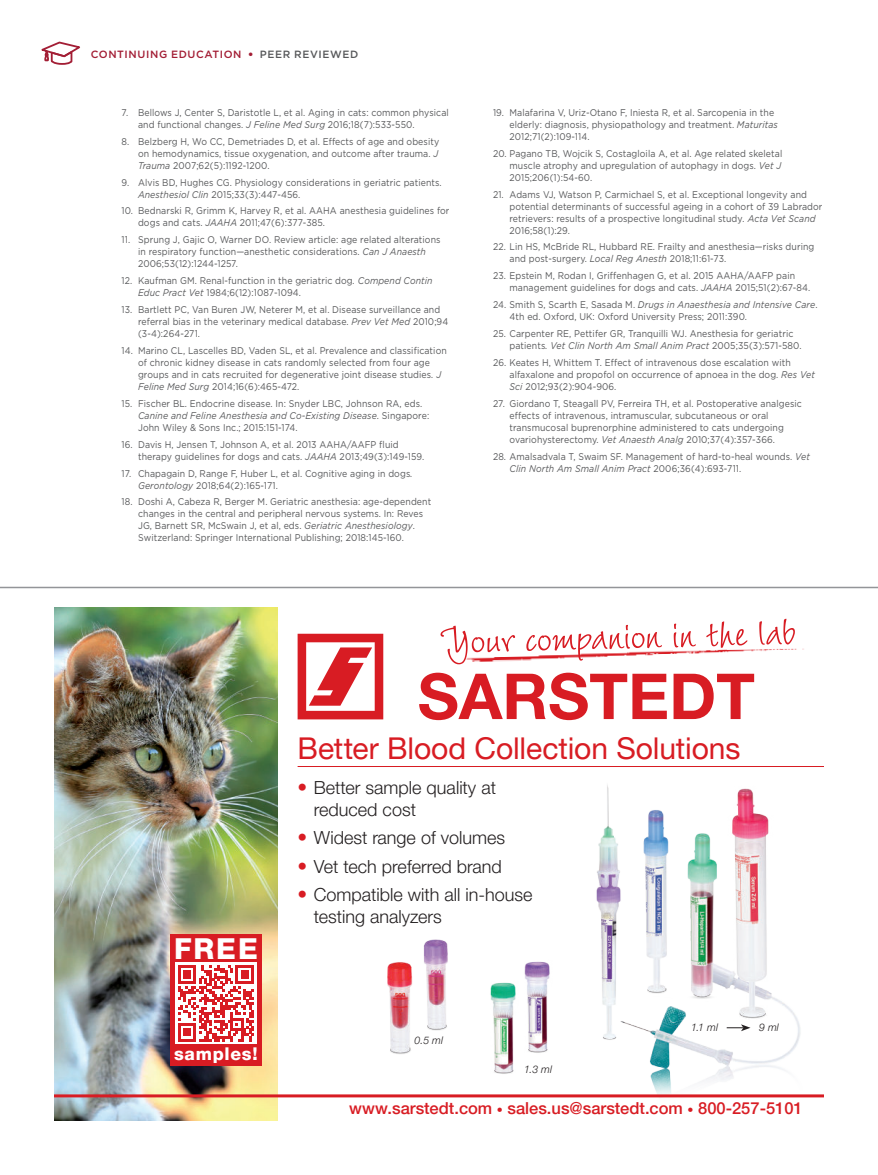
<style>
.page{position:relative;width:878px;height:1175px;background:#fff}
.page>*{position:absolute;margin:0;border:0;box-sizing:border-box;transform-origin:0 0}
.t1{font:57px "Wiesbaden Swing";color:#d81c23}
.t2{font:30px "Helvetica Neue LTW1 G";letter-spacing:-.005em;color:#d81c23}
.t3{font:800 28.8px "Helvetica Neue LTW1 G";color:#fff}
.t4{font:300 18px/21.6px "Helvetica Neue LTW1 G";color:#231f20}
.t5{font:800 17.55px "Helvetica Neue LTW1 G";letter-spacing:.04em;color:#fff}
.t6{font:500 16.5px "Helvetica Neue LTW1 G";color:#d81c23}
.t7{font:500 10.5px "Gotham";letter-spacing:.06em;color:#a31e35}
.t8{font:italic 300 10.5px "Helvetica Neue LTW1 G";letter-spacing:.015em;color:#231f20}
.t9{font:9.75px/12px "Gotham";letter-spacing:.01em;color:#57585a;scale:.9 1}
.s1{font-weight:900}
.s2{color:#57585a}
.s3{font-style:italic}
.s4{font-size:19.5px;color:#d81c23}
.s5{font-size:12px}
</style>
<div class="page">
<svg style="left:41px;top:41px;width:39px;height:24px"></svg>
<hr style="left:877px;top:210px;width:1px;height:245px;background:#a31e35">
<hr style="left:0;top:586px;width:878px;height:2px;background:#939598">
<img style="left:54px;top:608px;width:224px;height:512px">
<svg style="left:297px;top:633px;width:86px;height:86px"></svg>
<svg style="left:419px;top:672px;width:247px;height:48px"></svg>
<svg style="left:673px;top:673px;width:81px;height:46px"></svg>
<img style="left:466px;top:648px;width:338px;height:14px">
<div style="left:170px;top:934px;width:92px;height:131px;background:#d81c23"></div>
<div style="left:175px;top:962px;width:82px;height:82px;background:#fff"></div>
<svg style="left:178px;top:965px;width:76px;height:76px"></svg>
<img style="left:545px;top:1001px;width:273px;height:97px">
<svg style="left:726px;top:1024px;width:24px;height:7px"></svg>
<img style="left:723px;top:788px;width:57px;height:236px">
<img style="left:635px;top:810px;width:88px;height:192px">
<img style="left:585px;top:785px;width:49px;height:274px">
<img style="left:387px;top:962px;width:26px;height:92px">
<img style="left:423px;top:939px;width:25px;height:92px">
<img style="left:490px;top:982px;width:26px;height:92px">
<img style="left:524px;top:961px;width:33px;height:98px">
<hr style="left:297px;top:766px;width:527px;height:1px;background:#d81c23">
<hr style="left:54px;top:1094px;width:770px;height:3px;background:#d81c23">
<p class="t7" style="left:91px;top:50px;width:269px">CONTINUING EDUCATION <span class="s1">•</span> <span class="s2">PEER REVIEWED</span></p>
<p class="t9" style="left:138px;top:107px;width:347px;text-indent:-16px">7. Bellows J, Center S, Daristotle L, et al. Aging in cats: common physical and functional changes. <span class="s3">J Feline Med Surg</span> 2016;18(7):533-550.</p>
<p class="t9" style="left:138px;top:136px;width:336px;text-align:justify;text-indent:-16px">8. Belzberg H, Wo CC, Demetriades D, et al. Effects of age and obesity on hemodynamics, tissue oxygenation, and outcome after trauma. <span class="s3">J Trauma</span> 2007;62(5):1192-1200.</p>
<p class="t9" style="left:138px;top:177px;width:339px;text-indent:-16px">9. Alvis BD, Hughes CG. Physiology considerations in geriatric patients.<br><span class="s3">Anesthesiol Clin</span> 2015;33(3):447-456.</p>
<p class="t9" style="left:138px;top:205px;width:347px;text-indent:-16px">10. Bednarski R, Grimm K, Harvey R, et al. AAHA anesthesia guidelines for dogs and cats. <span class="s3">JAAHA</span> 2011;47(6):377-385.</p>
<p class="t9" style="left:138px;top:234px;width:337px;text-indent:-16px">11. Sprung J, Gajic O, Warner DO. Review article: age related alterations in respiratory function—anesthetic considerations. <span class="s3">Can J Anaesth<br></span>2006;53(12):1244-1257.</p>
<p class="t9" style="left:138px;top:275px;width:329px;text-indent:-16px">12. Kaufman GM. Renal-function in the geriatric dog<span class="s3">. Compend Contin<br>Educ Pract Vet</span> 1984;6(12):1087-1094.</p>
<p class="t9" style="left:138px;top:304px;width:346px;text-indent:-16px">13. Bartlett PC, Van Buren JW, Neterer M, et al. Disease surveillance and referral bias in the veterinary medical database. <span class="s3">Prev Vet Med</span> 2010;94 (3-4):264-271.</p>
<p class="t9" style="left:138px;top:345px;width:344px;text-indent:-16px">14. Marino CL, Lascelles BD, Vaden SL, et al. Prevalence and classification of chronic kidney disease in cats randomly selected from four age groups and in cats recruited for degenerative joint disease studies<span class="s3">. J Feline Med Surg</span> 2014;16(6):465-472.</p>
<p class="t9" style="left:138px;top:398px;width:325px;text-indent:-16px">15. Fischer BL. Endocrine disease. In: Snyder LBC, Johnson RA, eds.<br><span class="s3">Canine and Feline Anesthesia and Co-Existing Disease</span>. Singapore:<br>John Wiley &amp; Sons Inc.; 2015:151-174.</p>
<p class="t9" style="left:138px;top:439px;width:319px;text-indent:-16px">16. Davis H, Jensen T, Johnson A, et al. 2013 AAHA/AAFP fluid therapy guidelines for dogs and cats. <span class="s3">JAAHA</span> 2013;49(3):149-159.</p>
<p class="t9" style="left:138px;top:467px;width:306px;text-indent:-17px">17. Chapagain D, Range F, Huber L, et al. Cognitive aging in dogs<span class="s3">.<br>Gerontology</span> 2018;64(2):165-171.</p>
<p class="t9" style="left:138px;top:496px;width:327px;text-indent:-16px">18. Doshi A, Cabeza R, Berger M. Geriatric anesthesia: age-dependent changes in the central and peripheral nervous systems. In: Reves JG, Barnett SR, McSwain J, et al, eds. <span class="s3">Geriatric Anesthesiology</span>.<br>Switzerland: Springer International Publishing; 2018:145-160.</p>
<p class="t9" style="left:509px;top:107px;width:300px;text-indent:-16px">19. Malafarina V, Uriz-Otano F, Iniesta R, et al. Sarcopenia in the elderly: diagnosis, physiopathology and treatment. <span class="s3">Maturitas<br></span>2012;71(2):109-114.</p>
<p class="t9" style="left:509px;top:148px;width:304px;text-align:justify;text-indent:-16px">20. Pagano TB, Wojcik S, Costagloila A, et al. Age related skeletal muscle atrophy and upregulation of autophagy in dogs. <span class="s3">Vet J </span>2015;206(1):54-60.</p>
<p class="t9" style="left:509px;top:189px;width:349px;text-indent:-16px">21. Adams VJ, Watson P, Carmichael S, et al. Exceptional longevity and potential determinants of successful ageing in a cohort of 39 Labrador retrievers: results of a prospective longitudinal study<span class="s3">. Acta Vet Scand </span>2016;58(1):29.</p>
<p class="t9" style="left:509px;top:241px;width:340px;text-indent:-16px">22. Lin HS, McBride RL, Hubbard RE. Frailty and anesthesia—risks during and post-surgery. <span class="s3">Local Reg Anesth</span> 2018;11:61-73.</p>
<p class="t9" style="left:509px;top:270px;width:336px;text-indent:-16px">23. Epstein M, Rodan I, Griffenhagen G, et al. 2015 AAHA/AAFP pain management guidelines for dogs and cats. <span class="s3">JAAHA</span> 2015;51(2):67-84.</p>
<p class="t9" style="left:509px;top:299px;width:344px;text-indent:-16px">24. Smith S, Scarth E, Sasada M. <span class="s3">Drugs in Anaesthesia and Intensive Care</span>.<br>4th ed. Oxford, UK: Oxford University Press; 2011:390.</p>
<p class="t9" style="left:509px;top:328px;width:326px;text-indent:-16px">25. Carpenter RE, Pettifer GR, Tranquilli WJ. Anesthesia for geriatric patients<span class="s3">. Vet Clin North Am Small Anim Pract</span> 2005;35(3):571-580.</p>
<p class="t9" style="left:509px;top:357px;width:341px;text-indent:-16px">26. Keates H, Whittem T. Effect of intravenous dose escalation with alfaxalone and propofol on occurrence of apnoea in the dog. <span class="s3">Res Vet<br>Sci</span> 2012;93(2):904-906.</p>
<p class="t9" style="left:509px;top:398px;width:326px;text-indent:-16px">27. Giordano T, Steagall PV, Ferreira TH, et al. Postoperative analgesic effects of intravenous, intramuscular, subcutaneous or oral transmucosal buprenorphine administered to cats undergoing ovariohysterectomy. <span class="s3">Vet Anaesth Analg</span> 2010;37(4):357-366.</p>
<p class="t9" style="left:509px;top:451px;width:335px;text-indent:-16px">28. Amalsadvala T, Swaim SF. Management of hard-to-heal wounds. <span class="s3">Vet<br>Clin North Am Small Anim Pract</span> 2006;36(4):693-711.</p>
<h1 class="t1" style="left:438px;top:598px;width:359px;rotate:-1deg">Your companion in the lab</h1>
<h3 class="t3" style="left:174px;top:938px;width:85px">FREE</h3>
<h3 class="t5" style="left:174px;top:1047px;width:85px">samples!</h3>
<h2 class="t2" style="left:297px;top:731px;width:444px">Better Blood Collection Solutions</h2>
<h3 class="t4" style="left:314px;top:779px;width:184px;text-indent:-16px"><span class="s4">•</span> Better sample quality at reduced cost</h3>
<h3 class="t4" style="left:297px;top:829px;width:209px"><span class="s4">•</span> Widest range of volumes</h3>
<h3 class="t4" style="left:297px;top:857px;width:206px"><span class="s4">•</span> Vet tech preferred brand</h3>
<h3 class="t4" style="left:314px;top:885px;width:220px;text-indent:-16px"><span class="s4">•</span> Compatible with all in-house testing analyzers</h3>
<p class="t8" style="left:414px;top:1034px;width:30px">0.5 ml</p>
<p class="t8" style="left:524px;top:1063px;width:29px">1.3 ml</p>
<p class="t8" style="left:691px;top:1021px;width:28px">1.1 ml</p>
<p class="t8" style="left:759px;top:1021px;width:21px">9 ml</p>
<h3 class="t6" style="left:349px;top:1098px;width:455px">www.sarstedt.com <span class="s5">•</span> sales.us@sarstedt.com <span class="s5">•</span> 800-257-5101</h3>
</div>
